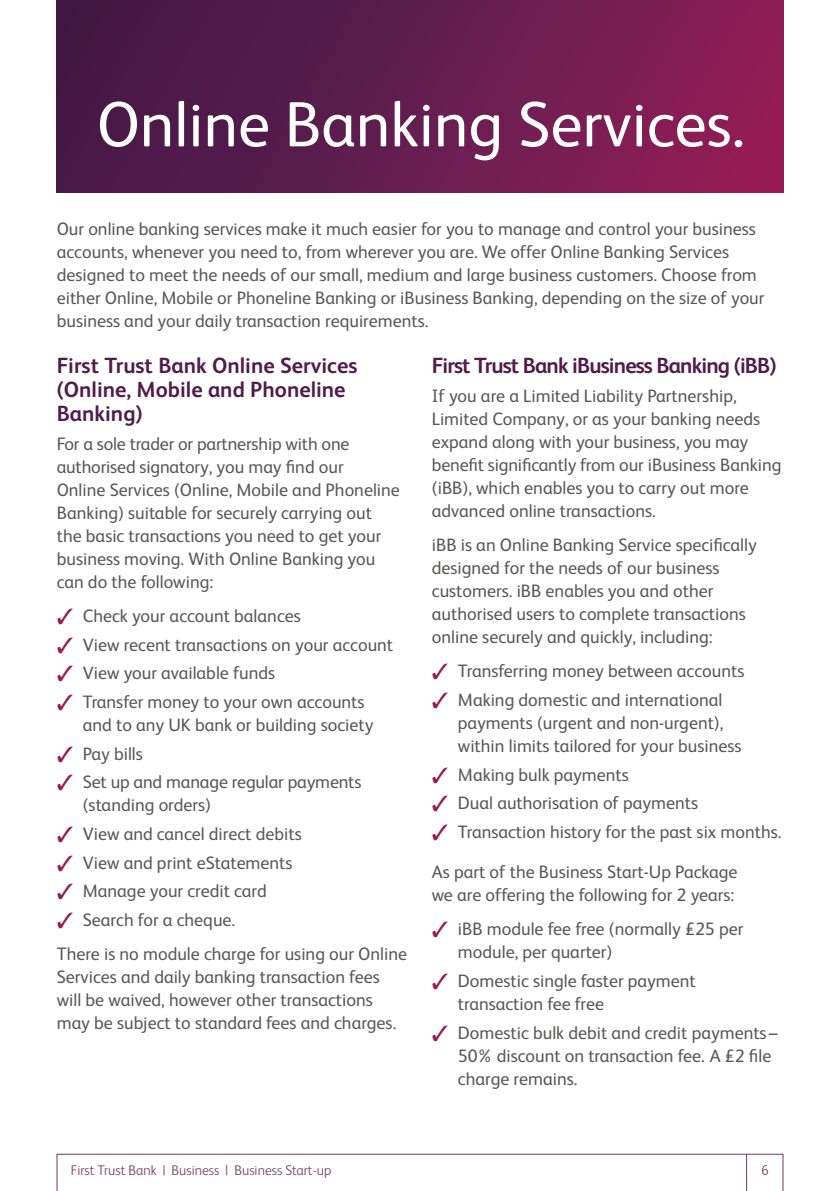
<style>
.page{position:relative;width:840px;height:1191px;background:#fff}
.page>*{position:absolute;margin:0;border:0;box-sizing:border-box;transform-origin:0 0}
.t1{font:64px "FS Albert";color:#fff}
.t2{font:700 22px/24px "FS Albert";color:#511b4a}
.t3{font:700 22px "FS Albert";letter-spacing:-.04em;color:#511b4a}
.t4{font:18px/23px "FS Albert";color:#575756}
.t5{font:300 14px "FS Albert";color:#723a5c}
.s1{color:#971a54}
</style>
<div class="page">
<svg style="left:57px;top:1154px;width:725px;height:37px"></svg>
<hr style="left:745px;top:1154px;width:1px;height:37px;background:#723a5c">
<div style="left:57px;top:0;width:725px;height:193px;background:linear-gradient(to right,#3d1a46,#8f1e57)"></div>
<h1 class="t1" style="left:96px;top:88px;width:649px">Online Banking Services.</h1>
<p class="t4" style="left:57px;top:217px;width:708px">Our online banking services make it much easier for you to manage and control your business accounts, whenever you need to, from wherever you are. We offer Online Banking Services designed to meet the needs of our small, medium and large business customers. Choose from either Online, Mobile or Phoneline Banking or iBusiness Banking, depending on the size of your business and your daily transaction requirements.</p>
<p class="t2" style="left:57px;top:352px;width:302px">First Trust Bank Online Services (Online, Mobile and Phoneline<br>Banking)</p>
<p class="t4" style="left:57px;top:432px;width:344px">For a sole trader or partnership with one authorised signatory, you may find our<br>Online Services (Online, Mobile and Phoneline Banking) suitable for securely carrying out the basic transactions you need to get your business moving. With Online Banking you can do the following:</p>
<p class="t4" style="left:57px;top:604px;width:245px"><span class="s1">✓</span> Check your account balances</p>
<p class="t4" style="left:57px;top:633px;width:338px"><span class="s1">✓</span> View recent transactions on your account</p>
<p class="t4" style="left:57px;top:661px;width:220px"><span class="s1">✓</span> View your available funds</p>
<p class="t4" style="left:83px;top:690px;width:292px;text-indent:-26px"><span class="s1">✓</span> Transfer money to your own accounts and to any UK bank or building society</p>
<p class="t4" style="left:57px;top:742px;width:88px"><span class="s1">✓</span> Pay bills</p>
<p class="t4" style="left:83px;top:770px;width:280px;text-indent:-26px"><span class="s1">✓</span> Set up and manage regular payments (standing orders)</p>
<p class="t4" style="left:57px;top:822px;width:246px"><span class="s1">✓</span> View and cancel direct debits</p>
<p class="t4" style="left:57px;top:851px;width:237px"><span class="s1">✓</span> View and print eStatements</p>
<p class="t4" style="left:57px;top:879px;width:211px"><span class="s1">✓</span> Manage your credit card</p>
<p class="t4" style="left:57px;top:902px;width:351px;line-height:34.4px"><span class="s1">✓</span> Search for a cheque.<br>There is no module charge for using our Online</p>
<p class="t4" style="left:57px;top:965px;width:341px">Services and daily banking transaction fees will be waived, however other transactions may be subject to standard fees and charges.</p>
<p class="t3" style="left:431px;top:350px;width:346px">First Trust Bank iBusiness Banking (iBB)</p>
<p class="t4" style="left:431px;top:384px;width:351px">If you are a Limited Liability Partnership, Limited Company, or as your banking needs expand along with your business, you may benefit significantly from our iBusiness Banking (iBB), which enables you to carry out more advanced online transactions.</p>
<p class="t4" style="left:431px;top:533px;width:326px">iBB is an Online Banking Service specifically designed for the needs of our business customers. iBB enables you and other authorised users to complete transactions online securely and quickly, including:</p>
<p class="t4" style="left:431px;top:659px;width:314px"><span class="s1">✓</span> Transferring money between accounts</p>
<p class="t4" style="left:457px;top:688px;width:285px;text-indent:-26px"><span class="s1">✓</span> Making domestic and international payments (urgent and non-urgent), within limits tailored for your business</p>
<p class="t4" style="left:431px;top:763px;width:198px"><span class="s1">✓</span> Making bulk payments</p>
<p class="t4" style="left:431px;top:791px;width:267px"><span class="s1">✓</span> Dual authorisation of payments</p>
<p class="t4" style="left:431px;top:820px;width:351px"><span class="s1">✓</span> Transaction history for the past six months.</p>
<p class="t4" style="left:431px;top:860px;width:307px">As part of the Business Start-Up Package we are offering the following for 2 years:</p>
<p class="t4" style="left:457px;top:917px;width:287px;text-indent:-26px"><span class="s1">✓</span> iBB module fee free (normally £25 per module, per quarter)</p>
<p class="t4" style="left:457px;top:969px;width:239px;text-indent:-26px"><span class="s1">✓</span> Domestic single faster payment transaction fee free</p>
<p class="t4" style="left:457px;top:1021px;width:321px;text-indent:-26px"><span class="s1">✓</span> Domestic bulk debit and credit payments –<br>50% discount on transaction fee. A £2 file charge remains.</p>
<p class="t5" style="left:71px;top:1161px;width:262px">First Trust Bank | Business | Business Start-up</p>
<p class="t5" style="left:760px;top:1160px;width:9px">6</p>
</div>
